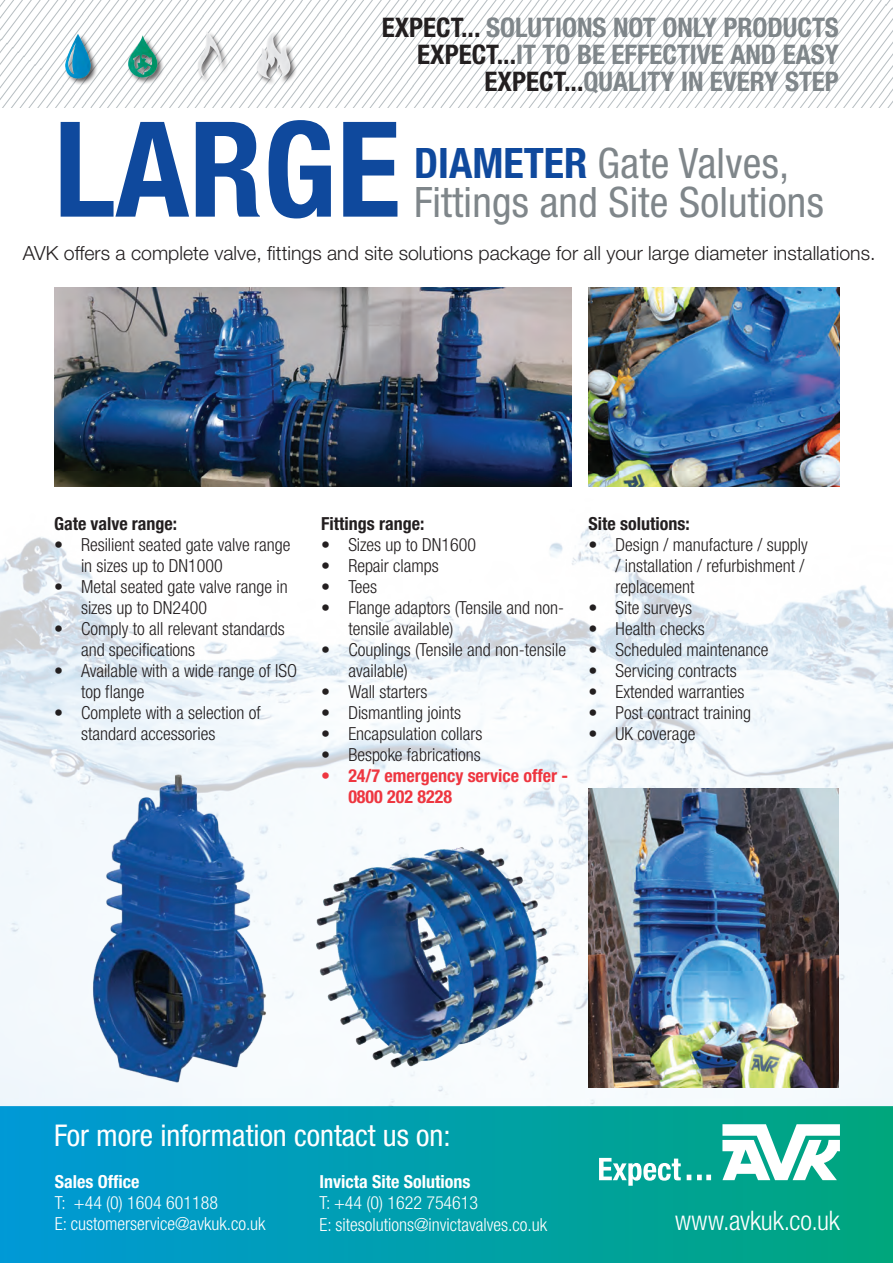
<style>
.page{position:relative;width:893px;height:1263px;background:#fff}
.page>*{position:absolute;margin:0;border:0;box-sizing:border-box;transform-origin:0 0}
.t1{font:700 condensed 132.6px "Helvetica Neue LT Pro";color:#0f499d}
.t2{font:condensed 42px "Helvetica Neue LT Pro";letter-spacing:.005em;color:#7f868a}
.t3{font:condensed 30px "Helvetica Neue LT Pro";color:#fff}
.t4{font:700 condensed 27px/27px "Helvetica Neue LT Pro";color:#7f868a;text-align:right}
.t5{font:300 condensed 27px "Helvetica Neue LT Pro";letter-spacing:-.005em;color:#fff}
.t6{font:300 19.5px "Helvetica Neue LT Pro";color:#231f20}
.t7{font:300 condensed 18px/21px "Helvetica Neue LT Pro";color:#231f20}
.t8{font:300 condensed 18px/21px "Helvetica Neue LT Pro";color:#fff}
.t9{font:700 condensed 18px "Helvetica Neue LT Pro";color:#231f20}
.t10{font:700 condensed 18px/21px "Helvetica Neue LT Pro";color:#ee3640}
.t11{font:700 condensed 18px "Helvetica Neue LT Pro";color:#fff}
.s1{color:#231f20}
.s2{font-weight:700;color:#0f499d}
</style>
<div class="page">
<div style="left:0;top:1107px;width:893px;height:156px;background:linear-gradient(to right,#0099d7,#00a67d)"></div>
<svg style="left:0;top:0;width:893px;height:107px"></svg>
<div style="left:64px;top:31px;width:233px;height:54px;background:#231f20;opacity:.75"></div>
<img style="left:55px;top:28px;width:242px;height:52px">
<svg style="left:722px;top:1124px;width:118px;height:56px"></svg>
<svg style="left:599px;top:1158px;width:82px;height:28px"></svg>
<svg style="left:687px;top:1174px;width:24px;height:6px"></svg>
<img style="left:0;top:362px;width:893px;height:745px">
<img style="left:589px;top:288px;width:251px;height:199px">
<img style="left:54px;top:288px;width:518px;height:199px">
<img style="left:90px;top:770px;width:178px;height:318px">
<img style="left:304px;top:836px;width:261px;height:237px">
<img style="left:589px;top:788px;width:250px;height:300px">
<h3 class="t4" style="left:382px;top:13px;width:459px"><span class="s1">EXPECT...</span> SOLUTIONS NOT ONLY PRODUCTS<br><span class="s1">EXPECT...</span>IT TO BE EFFECTIVE AND EASY<br><span class="s1">EXPECT...</span>QUALITY IN EVERY STEP</h3>
<h1 class="t1" style="left:54px;top:89px;width:348px">LARGE</h1>
<h2 class="t2" style="left:414px;top:139px;width:377px"><span class="s2">DIAMETER</span> Gate Valves,</h2>
<h2 class="t2" style="left:414px;top:178px;width:411px">Fittings and Site Solutions</h2>
<p class="t6" style="left:23px;top:241px;width:854px">AVK offers a complete valve, fittings and site solutions package for all your large diameter installations.</p>
<p class="t9" style="left:54px;top:512px;width:125px">Gate valve range:</p>
<p class="t7" style="left:81px;top:533px;width:211px;text-indent:-27px">• Resilient seated gate valve range in sizes up to DN1000</p>
<p class="t7" style="left:81px;top:576px;width:208px;text-indent:-27px">• Metal seated gate valve range in sizes up to DN2400</p>
<p class="t7" style="left:81px;top:618px;width:205px;text-indent:-27px">• Comply to all relevant standards and specifications</p>
<p class="t7" style="left:81px;top:660px;width:218px;text-indent:-27px">• Available with a wide range of ISO top flange</p>
<p class="t7" style="left:81px;top:702px;width:181px;text-indent:-27px">• Complete with a selection of standard accessories</p>
<p class="t9" style="left:321px;top:512px;width:105px">Fittings range:</p>
<p class="t7" style="left:321px;top:534px;width:156px">• Sizes up to DN1600</p>
<p class="t7" style="left:321px;top:555px;width:119px">• Repair clamps</p>
<p class="t7" style="left:321px;top:576px;width:57px">• Tees</p>
<p class="t7" style="left:348px;top:597px;width:217px;text-indent:-27px">• Flange adaptors (Tensile and non&shy;tensile available)</p>
<p class="t7" style="left:348px;top:639px;width:219px;text-indent:-27px">• Couplings (Tensile and non-tensile available)</p>
<p class="t7" style="left:321px;top:681px;width:108px">• Wall starters</p>
<p class="t7" style="left:321px;top:702px;width:141px">• Dismantling joints</p>
<p class="t7" style="left:321px;top:723px;width:163px">• Encapsulation collars</p>
<p class="t7" style="left:321px;top:744px;width:161px">• Bespoke fabrications</p>
<p class="t10" style="left:348px;top:764px;width:221px;text-indent:-27px">• 24/7 emergency service offer -<br>0800 202 8228</p>
<p class="t9" style="left:589px;top:512px;width:103px">Site solutions:</p>
<p class="t7" style="left:616px;top:534px;width:194px;text-indent:-27px">• Design / manufacture / supply / installation / refurbishment / replacement</p>
<p class="t7" style="left:589px;top:597px;width:105px">• Site surveys</p>
<p class="t7" style="left:589px;top:618px;width:118px">• Health checks</p>
<p class="t7" style="left:589px;top:639px;width:181px">• Scheduled maintenance</p>
<p class="t7" style="left:589px;top:660px;width:150px">• Servicing contracts</p>
<p class="t7" style="left:589px;top:681px;width:157px">• Extended warranties</p>
<p class="t7" style="left:589px;top:702px;width:164px">• Post contract training</p>
<p class="t7" style="left:589px;top:723px;width:108px">• UK coverage</p>
<h3 class="t3" style="left:54px;top:1118px;width:398px">For more information contact us on:</h3>
<p class="t11" style="left:55px;top:1170px;width:86px">Sales Office</p>
<p class="t8" style="left:55px;top:1192px;width:212px">T: +44 (0) 1604 601188<br>E: customerservice@avkuk.co.uk</p>
<p class="t11" style="left:319px;top:1170px;width:152px">Invicta Site Solutions</p>
<p class="t8" style="left:319px;top:1192px;width:229px;line-height:21.6px">T: +44 (0) 1622 754613<br>E: sitesolutions@invictavalves.co.uk</p>
<h3 class="t5" style="left:675px;top:1205px;width:166px">www.avkuk.co.uk</h3>
</div>
